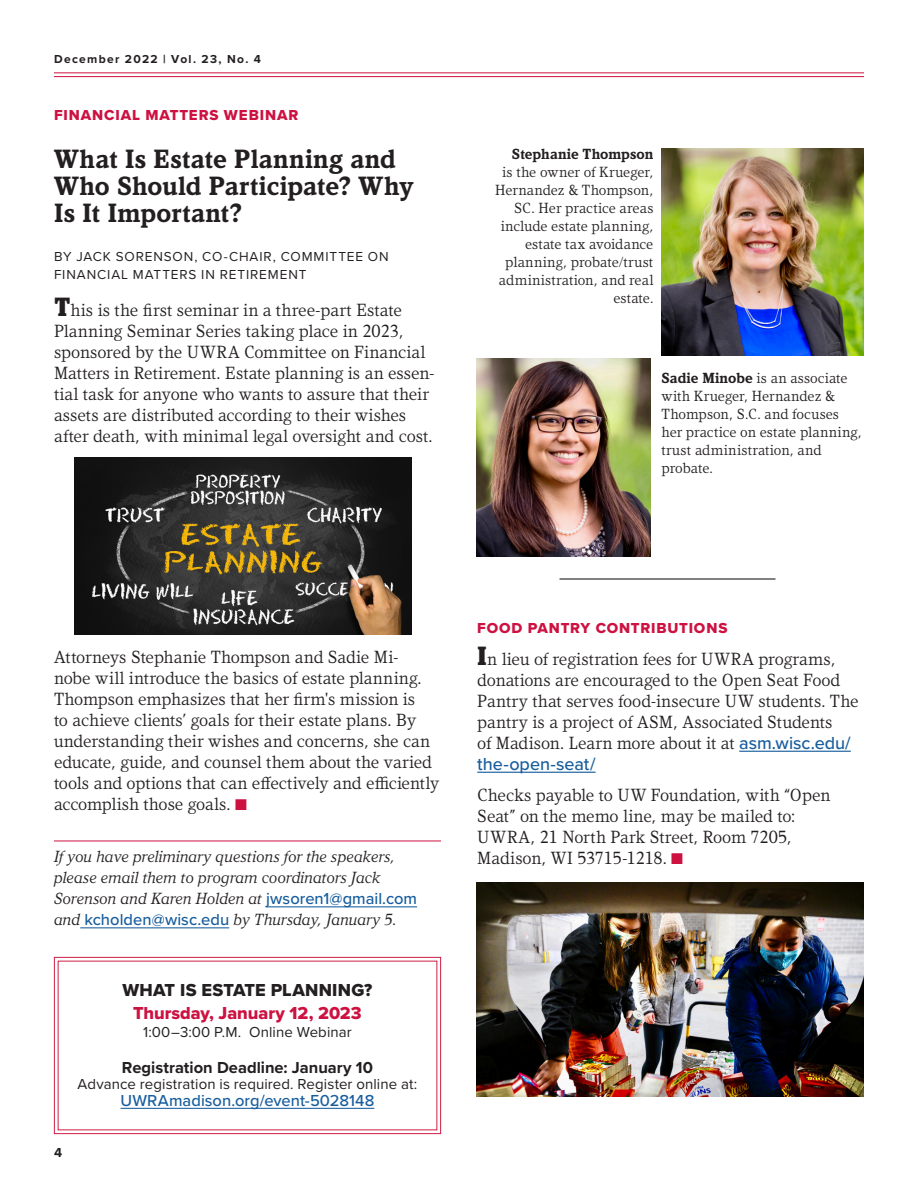
<style>
.page{position:relative;width:918px;height:1188px;background:#fff}
.page>*{position:absolute;margin:0;border:0;box-sizing:border-box;transform-origin:0 0}
.HED3-KandalBold-18-1{font:700 27px/27px "Kandal";letter-spacing:.01em;color:#231f20}
.TEXTPLUS-Kandal-Book{font:18px/21px "Kandal";color:#231f20}
.HED3-KandalBold-18-1-2{font:18px/22.5px "Proxima Nova Extrabld";color:#cd1141;text-align:center}
.FOLLOW-KandalBookIta{font:italic 16.5px/21px "Kandal";color:#231f20}
.HED3-KandalBold-18-1-3{font:700 16.5px "Proxima Nova";color:#231f20}
.HED3-KandalBold-18-1-4{font:500 16.5px "Proxima Nova";color:#175d9e}
.CAPTION-KandalBold-1{font:15px/18px "Kandal";letter-spacing:.005em;color:#231f20;text-align:right}
.HED3-KandalBold-18-1-5{font:15px "Proxima Nova";letter-spacing:.005em;color:#231f20}
.KICKER-ProximaBlk-Re{font:15px "Proxima Nova Extrabld";letter-spacing:.06em;color:#cd1141}
.BYLINE-ProximaReg-9{font:13.5px/18px "Proxima Nova";letter-spacing:.065em;color:#231f20}
.t1{font:700 13.5px "Proxima Nova";color:#231f20}
.t2{font:700 12px "Proxima Nova";letter-spacing:.115em;color:#231f20}
.s1{font-weight:900;font-size:27px}
.s2{font-weight:700}
.s3{color:#cd1141}
.s4{font-family:"Proxima Nova";font-weight:500;font-style:normal;color:#175d9e}
.s5{color:#231f20}
.s6{font-family:"Proxima Nova";font-weight:500;color:#175d9e}
</style>
<div class="page">
<hr style="left:54px;top:72px;width:810px;height:1px;background:#cd1141">
<hr style="left:54px;top:76px;width:810px;height:1px;background:#cd1141">
<hr style="left:54px;top:841px;width:387px;height:1px;background:#cd1141">
<hr style="left:266px;top:906px;width:151px;height:1px;background:#175d9e">
<hr style="left:80px;top:927px;width:149px;height:1px;background:#175d9e">
<svg style="left:54px;top:957px;width:387px;height:177px"></svg>
<img style="left:662px;top:148px;width:202px;height:208px">
<img style="left:476px;top:359px;width:175px;height:197px">
<img style="left:75px;top:458px;width:336px;height:176px">
<hr style="left:739px;top:751px;width:112px;height:1px;background:#175d9e">
<hr style="left:477px;top:772px;width:119px;height:1px;background:#175d9e">
<img style="left:476px;top:883px;width:388px;height:213px">
<hr style="left:560px;top:578px;width:216px;height:2px;background:#231f20">
<p class="t2" style="left:54px;top:51px;width:209px">December 2022 | Vol. 23, No. 4</p>
<p class="KICKER-ProximaBlk-Re" style="left:54px;top:104px;width:246px">FINANCIAL MATTERS WEBINAR</p>
<p class="HED3-KandalBold-18-1" style="left:54px;top:145px;width:361px">What Is Estate Planning and<br>Who Should Participate? Why<br>Is It Important?</p>
<p class="BYLINE-ProximaReg-9" style="left:54px;top:247px;width:336px">BY JACK SORENSON, CO-CHAIR, COMMITTEE ON<br>FINANCIAL MATTERS IN RETIREMENT</p>
<p class="TEXTPLUS-Kandal-Book" style="left:54px;top:300px;width:382px"><span class="s1">T</span>his is the first seminar in a three-part Estate Planning Seminar Series taking place in 2023, sponsored by the UWRA Committee on Financial Matters in Retirement. Estate planning is an essen&shy;tial task for anyone who wants to assure that their assets are distributed according to their wishes after death, with minimal legal oversight and cost.</p>
<p class="CAPTION-KandalBold-1" style="left:495px;top:145px;width:160px"><span class="s2">Stephanie Thompson<br></span>is the owner of Krueger,<br>Hernandez &amp; Thompson,<br>SC. Her practice areas include estate planning, estate tax avoidance planning, probate/trust administration, and real estate.</p>
<p class="CAPTION-KandalBold-1" style="left:662px;top:368px;width:202px;text-align:left"><span class="s2">Sadie Minobe</span> is an associate with Krueger, Hernandez &amp;<br>Thompson, S.C. and focuses her practice on estate planning, trust administration, and probate.</p>
<p class="TEXTPLUS-Kandal-Book" style="left:54px;top:646px;width:387px">Attorneys Stephanie Thompson and Sadie Mi&shy;nobe will introduce the basics of estate planning.<br>Thompson emphasizes that her firm's mission is<br>to achieve clients’ goals for their estate plans. By understanding their wishes and concerns, she can educate, guide, and counsel them about the varied tools and options that can effectively and efficiently accomplish those goals. <span class="s3">■</span></p>
<p class="FOLLOW-KandalBookIta" style="left:54px;top:846px;width:365px">If you have preliminary questions for the speakers, please email them to program coordinators Jack Sorenson and Karen Holden at <span class="s4">jwsoren1@gmail.com </span>and <span class="s4">kcholden@wisc.edu</span> by Thursday, January 5.</p>
<p class="t1" style="left:54px;top:1142px;width:10px">4</p>
<p class="HED3-KandalBold-18-1-2" style="left:123px;top:979px;width:251px"><span class="s5">WHAT IS ESTATE PLANNING?<br></span>Thursday, January 12, 2023</p>
<p class="HED3-KandalBold-18-1-5" style="left:143px;top:1021px;width:210px">1:00–3:00 P.M. Online Webinar</p>
<p class="HED3-KandalBold-18-1-3" style="left:122px;top:1055px;width:253px">Registration Deadline: January 10</p>
<p class="HED3-KandalBold-18-1-5" style="left:78px;top:1073px;width:341px">Advance registration is required. Register online at:</p>
<p class="HED3-KandalBold-18-1-4" style="left:121px;top:1088px;width:255px">UWRAmadison.org/event-5028148</p>
<p class="KICKER-ProximaBlk-Re" style="left:477px;top:617px;width:252px">FOOD PANTRY CONTRIBUTIONS</p>
<p class="TEXTPLUS-Kandal-Book" style="left:477px;top:648px;width:383px"><span class="s1">I</span>n lieu of registration fees for UWRA programs, donations are encouraged to the Open Seat Food Pantry that serves food-insecure UW students. The pantry is a project of ASM, Associated Students<br>of Madison. Learn more about it at <span class="s6">asm.wisc.edu/ the-open-seat/</span></p>
<p class="TEXTPLUS-Kandal-Book" style="left:477px;top:784px;width:355px">Checks payable to UW Foundation, with “Open Seat” on the memo line, may be mailed to:<br>UWRA, 21 North Park Street, Room 7205, Madison, WI 53715-1218. <span class="s3">■</span></p>
</div>
